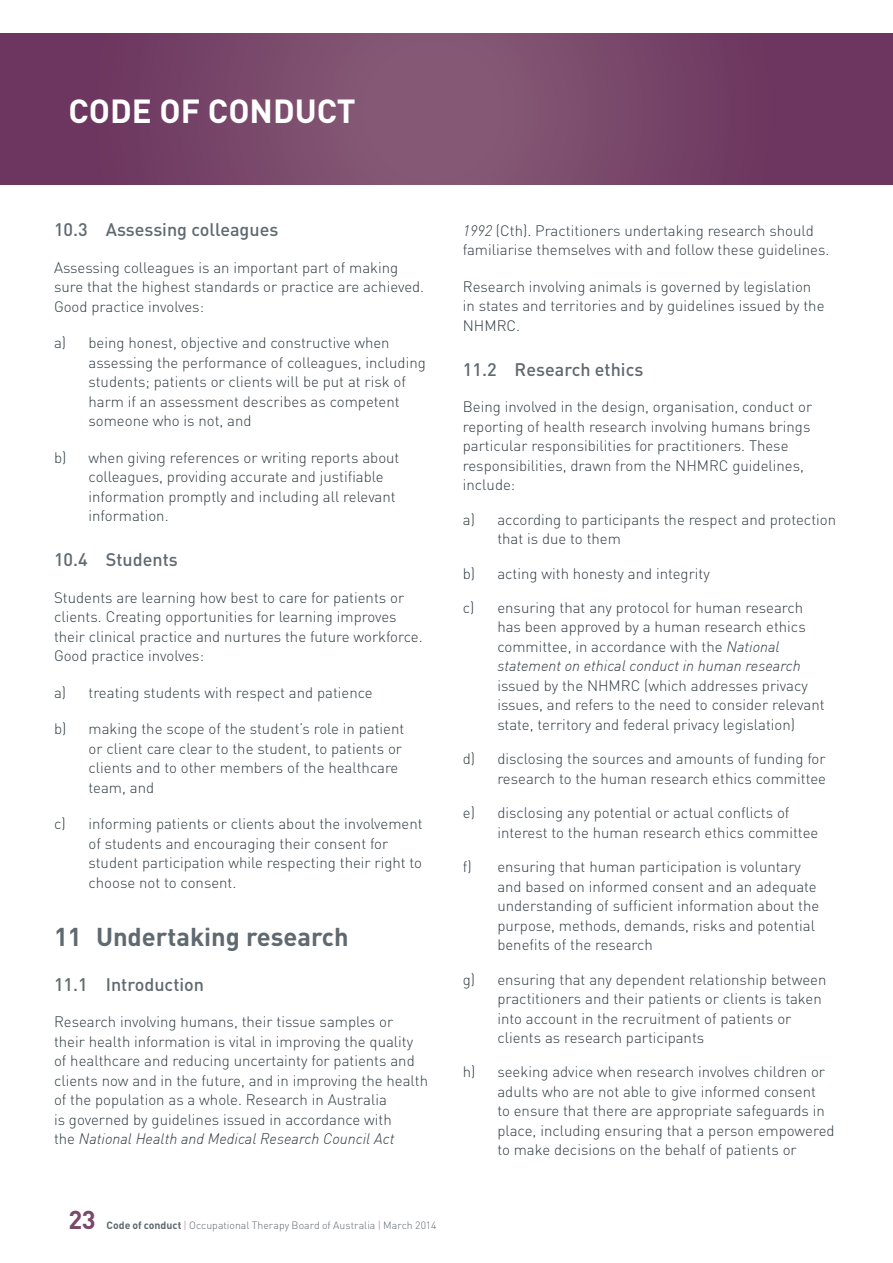
<style>
.page{position:relative;width:893px;height:1263px;background:#fff}
.page>*{position:absolute;margin:0;border:0;box-sizing:border-box;transform-origin:0 0}
.t1{font:700 33px "DIN";color:#fff}
.t2{font:700 25.5px "DIN";color:#5f696f}
.t3{font:700 25.5px "DIN";color:#79496a}
.t4{font:500 18px "DIN";color:#5f696f}
.t5{font:300 15px/19.5px "DIN";color:#303c42}
.t6{font:300 10.5px "DIN";color:#5f696f}
.s1{font-style:italic}
.s2{font-weight:700}
.s3{color:#a17f97}
</style>
<div class="page">
<svg style="left:0;top:34px;width:893px;height:150px;background:#764568"></svg>
<h1 class="t1" style="left:68px;top:90px;width:289px">CODE OF CONDUCT</h1>
<p class="t4" style="left:54px;top:218px;width:226px">10.3 Assessing colleagues</p>
<p class="t5" style="left:54px;top:257px;width:372px">Assessing colleagues is an important part of making sure that the highest standards or practice are achieved.<br>Good practice involves:</p>
<p class="t5" style="left:88px;top:333px;width:339px;text-indent:-34px">a) being honest, objective and constructive when assessing the performance of colleagues, including students; patients or clients will be put at risk of harm if an assessment describes as competent someone who is not, and</p>
<p class="t5" style="left:88px;top:447px;width:312px;text-indent:-34px">b) when giving references or writing reports about colleagues, providing accurate and justifiable information promptly and including all relevant information.</p>
<p class="t4" style="left:54px;top:548px;width:125px">10.4 Students</p>
<p class="t5" style="left:54px;top:587px;width:370px">Students are learning how best to care for patients or clients. Creating opportunities for learning improves their clinical practice and nurtures the future workforce.<br>Good practice involves:</p>
<p class="t5" style="left:54px;top:682px;width:320px">a) treating students with respect and patience</p>
<p class="t5" style="left:88px;top:719px;width:317px;text-indent:-34px">b) making the scope of the student’s role in patient or client care clear to the student, to patients or clients and to other members of the healthcare team, and</p>
<p class="t5" style="left:88px;top:814px;width:336px;text-indent:-34px">c) informing patients or clients about the involvement of students and encouraging their consent for student participation while respecting their right to choose not to consent.</p>
<h2 class="t2" style="left:54px;top:920px;width:296px">11 Undertaking research</h2>
<p class="t4" style="left:54px;top:973px;width:152px">11.1 Introduction</p>
<p class="t5" style="left:54px;top:1012px;width:376px">Research involving humans, their tissue samples or<br>their health information is vital in improving the quality of healthcare and reducing uncertainty for patients and clients now and in the future, and in improving the health of the population as a whole. Research in Australia<br>is governed by guidelines issued in accordance with<br>the <span class="s1">National Health and Medical Research Council Act</span></p>
<h2 class="t3" style="left:68px;top:1203px;width:29px">23</h2>
<p class="t6" style="left:106px;top:1219px;width:332px"><span class="s2">Code of conduct</span> <span class="s3">|</span> Occupational Therapy Board of Australia <span class="s3">|</span> March 2014</p>
<p class="t5" style="left:463px;top:220px;width:368px"><span class="s1">1992</span> (Cth). Practitioners undertaking research should familiarise themselves with and follow these guidelines.</p>
<p class="t5" style="left:463px;top:276px;width:363px">Research involving animals is governed by legislation in states and territories and by guidelines issued by the<br>NHMRC.</p>
<p class="t4" style="left:463px;top:358px;width:182px">11.2 Research ethics</p>
<p class="t5" style="left:463px;top:397px;width:351px">Being involved in the design, organisation, conduct or reporting of health research involving humans brings particular responsibilities for practitioners. These responsibilities, drawn from the NHMRC guidelines, include:</p>
<p class="t5" style="left:497px;top:509px;width:340px;text-indent:-34px">a) according to participants the respect and protection that is due to them</p>
<p class="t5" style="left:463px;top:563px;width:249px">b) acting with honesty and integrity</p>
<p class="t5" style="left:497px;top:598px;width:310px;text-indent:-34px">c) ensuring that any protocol for human research has been approved by a human research ethics committee, in accordance with the <span class="s1">National statement on ethical conduct in human research</span></p>
<p class="t5" style="left:497px;top:676px;width:329px">issued by the NHMRC (which addresses privacy issues, and refers to the need to consider relevant state, territory and federal privacy legislation)</p>
<p class="t5" style="left:463px;top:749px;width:365px;text-align:right">d) disclosing the sources and amounts of funding for research to the human research ethics committee</p>
<p class="t5" style="left:497px;top:803px;width:322px;text-indent:-34px">e) disclosing any potential or actual conflicts of interest to the human research ethics committee</p>
<p class="t5" style="left:497px;top:857px;width:323px;text-indent:-34px">f) ensuring that human participation is voluntary and based on informed consent and an adequate understanding of sufficient information about the purpose, methods, demands, risks and potential benefits of the research</p>
<p class="t5" style="left:497px;top:969px;width:331px;text-indent:-34px">g) ensuring that any dependent relationship between practitioners and their patients or clients is taken into account in the recruitment of patients or clients as research participants</p>
<p class="t5" style="left:497px;top:1062px;width:339px;text-indent:-34px">h) seeking advice when research involves children or adults who are not able to give informed consent<br>to ensure that there are appropriate safeguards in place, including ensuring that a person empowered to make decisions on the behalf of patients or</p>
</div>
